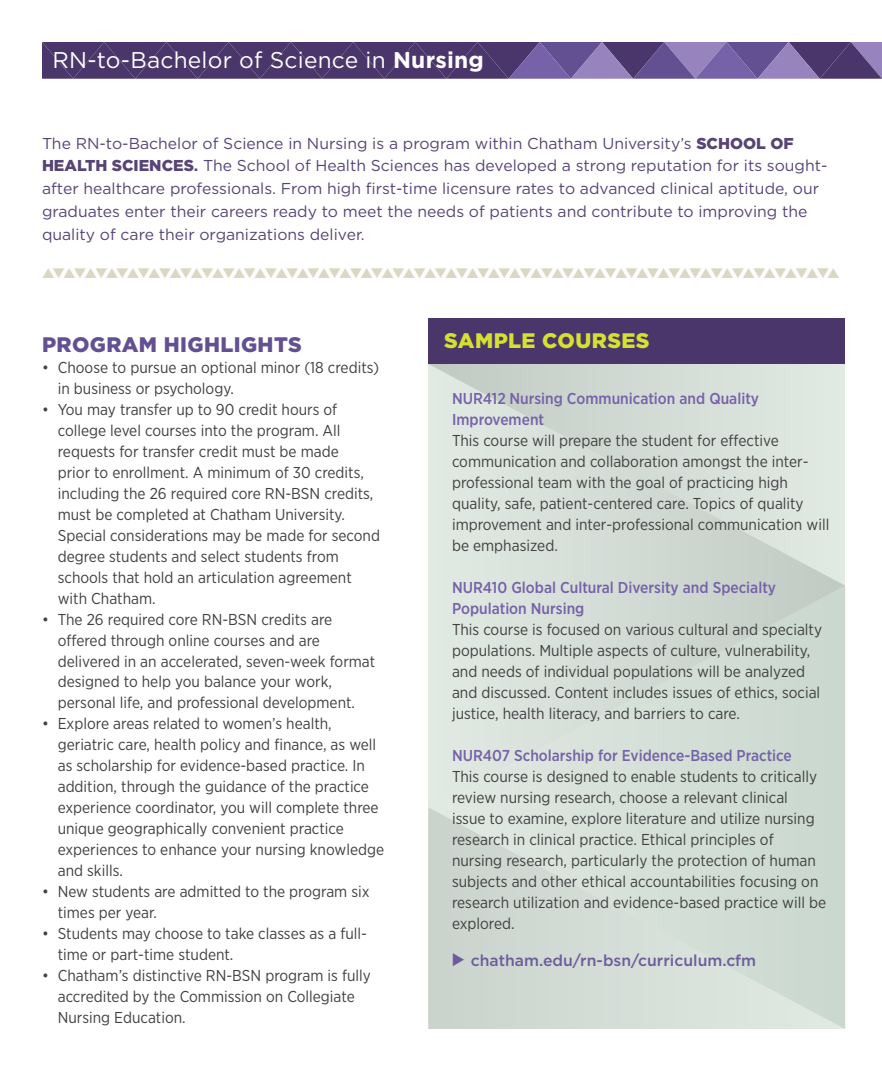
<style>
.page{position:relative;width:882px;height:1071px;background:#fff}
.page>*{position:absolute;margin:0;border:0;box-sizing:border-box;transform-origin:0 0}
.t1{font:22.75px "Gotham";letter-spacing:.01em;color:#fff}
.t2{font:900 21px "Gotham";letter-spacing:.02em;color:#625093}
.t3{font:900 21px "Gotham";letter-spacing:.02em;color:#d6e031}
.t4{font:15.75px/21px "Gotham Narrow";color:#414042}
.t5{font:15.75px/22.8px "Gotham";color:#574475}
.t6{font:500 15.75px/21px "Gotham Narrow";color:#7662a8}
.t7{font:500 15.75px "Gotham";color:#6d5c9b}
.t8{font:14px "Trianglefont";letter-spacing:-.135em;color:#dad8c3}
.s1{font-weight:700}
.s2{font-weight:900}
.s3{font-family:"Trianglefont";font-weight:400}
</style>
<div class="page">
<svg style="left:42px;top:42px;width:840px;height:37px;background:#5c4880"></svg>
<svg style="left:428px;top:586px;width:417px;height:443px;background:#d2ddd5"></svg>
<svg style="left:428px;top:364px;width:417px;height:222px;background:#d6dfd8"></svg>
<div style="left:428px;top:318px;width:417px;height:46px;background:#4b366b"></div>
<h1 class="t1" style="left:52px;top:48px;width:433px">RN-to-Bachelor of Science in <span class="s1">Nursing</span></h1>
<p class="t5" style="left:42px;top:132px;width:787px">The RN-to-Bachelor of Science in Nursing is a program within Chatham University’s <span class="s2">SCHOOL OF HEALTH SCIENCES</span><span class="s1">.</span> The School of Health Sciences has developed a strong reputation for its sought&shy;after healthcare professionals. From high first-time licensure rates to advanced clinical aptitude, our graduates enter their careers ready to meet the needs of patients and contribute to improving the quality of care their organizations deliver.</p>
<p class="t8" style="left:42px;top:265px;width:799px">UDUDUDUDUDUDUDUDUDUDUDUDUDUDUDUDUDUDUDUDUDUDUDUDUDUDUDUDUDUDUDUDUDUDUDUDUDU</p>
<h2 class="t2" style="left:42px;top:332px;width:261px">PROGRAM HIGHLIGHTS</h2>
<h2 class="t3" style="left:444px;top:329px;width:207px">SAMPLE COURSES</h2>
<p class="t4" style="left:58px;top:356px;width:323px;text-indent:-16px">• Choose to pursue an optional minor (18 credits) in business or psychology.</p>
<p class="t4" style="left:58px;top:398px;width:324px;text-indent:-16px">• You may transfer up to 90 credit hours of college level courses into the program. All requests for transfer credit must be made<br>prior to enrollment. A minimum of 30 credits, including the 26 required core RN-BSN credits, must be completed at Chatham University.<br>Special considerations may be made for second degree students and select students from schools that hold an articulation agreement with Chatham.</p>
<p class="t4" style="left:58px;top:608px;width:319px;text-indent:-16px">• The 26 required core RN-BSN credits are offered through online courses and are delivered in an accelerated, seven-week format designed to help you balance your work, personal life, and professional development.</p>
<p class="t4" style="left:58px;top:713px;width:328px;text-indent:-16px">• Explore areas related to women’s health, geriatric care, health policy and finance, as well as scholarship for evidence-based practice. In addition, through the guidance of the practice experience coordinator, you will complete three unique geographically convenient practice experiences to enhance your nursing knowledge and skills.</p>
<p class="t4" style="left:58px;top:881px;width:313px;text-indent:-16px">• New students are admitted to the program six times per year.</p>
<p class="t4" style="left:58px;top:923px;width:311px;text-indent:-16px">• Students may choose to take classes as a full&shy;time or part-time student.</p>
<p class="t4" style="left:58px;top:965px;width:315px;text-indent:-16px">• Chatham’s distinctive RN-BSN program is fully accredited by the Commission on Collegiate<br>Nursing Education.</p>
<p class="t6" style="left:452px;top:388px;width:309px">NUR412 Nursing Communication and Quality<br>Improvement</p>
<p class="t4" style="left:452px;top:430px;width:379px">This course will prepare the student for effective communication and collaboration amongst the inter&shy;professional team with the goal of practicing high quality, safe, patient-centered care. Topics of quality improvement and inter-professional communication will be emphasized.</p>
<p class="t6" style="left:452px;top:577px;width:326px">NUR410 Global Cultural Diversity and Specialty<br>Population Nursing</p>
<p class="t4" style="left:452px;top:619px;width:372px">This course is focused on various cultural and specialty populations. Multiple aspects of culture, vulnerability, and needs of individual populations will be analyzed and discussed. Content includes issues of ethics, social justice, health literacy, and barriers to care.</p>
<p class="t6" style="left:452px;top:745px;width:341px">NUR407 Scholarship for Evidence-Based Practice</p>
<p class="t4" style="left:452px;top:766px;width:376px">This course is designed to enable students to critically review nursing research, choose a relevant clinical<br>issue to examine, explore literature and utilize nursing research in clinical practice. Ethical principles of nursing research, particularly the protection of human subjects and other ethical accountabilities focusing on research utilization and evidence-based practice will be explored.</p>
<p class="t7" style="left:452px;top:951px;width:306px"><span class="s3">R</span> chatham.edu/rn-bsn/curriculum.cfm</p>
</div>
